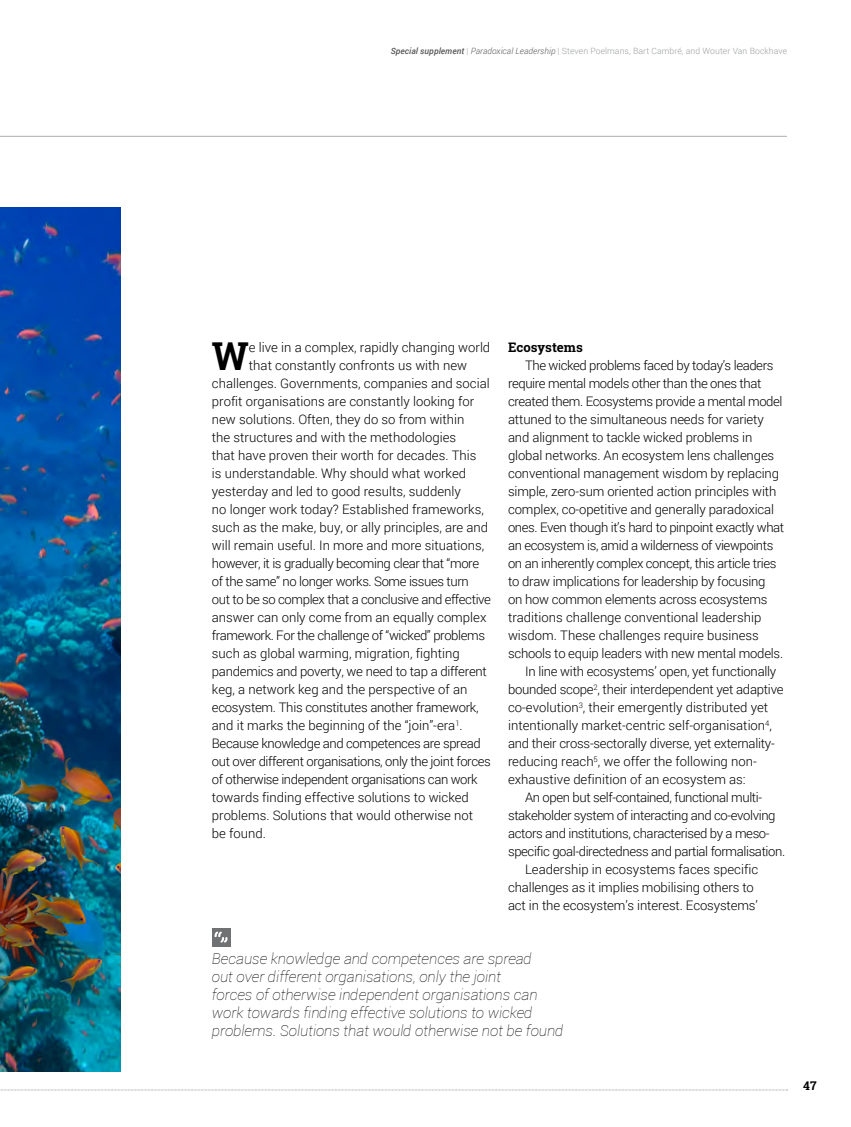
<style>
.page{position:relative;width:851px;height:1127px;background:#fff}
.page>*{position:absolute;margin:0;border:0;box-sizing:border-box;transform-origin:0 0}
.t1{font:700 38.4px "Roboto Slab";color:#000}
.t2{font:italic 100 15px/18px "Roboto";color:#000}
.t3{font:300 13.2px "Roboto";letter-spacing:-.01em;color:#000}
.t4{font:300 13.2px "Roboto";letter-spacing:-.03em;color:#000}
.t5{font:700 13.2px "Roboto Slab";color:#000}
.t6{font:700 12px "Roboto Slab";color:#000}
.t7{font:300 8.7px "Roboto";letter-spacing:.01em;color:#9c9e9f}
.s1{font-weight:500;font-style:italic;color:#58585a}
.s2{font-style:italic;color:#58585a}
</style>
<div class="page">
<svg style="left:0;top:1089px;width:787px;height:1px"></svg>
<hr style="left:0;top:136px;width:786px;height:1px;background:#b1b3b4">
<img style="left:0;top:208px;width:121px;height:864px">
<div style="left:212px;top:928px;width:18px;height:18px;background:#707172"></div>
<svg style="left:214px;top:931px;width:13px;height:11px"></svg>
<p class="t7" style="left:390px;top:45px;width:398px"><span class="s1">Special supplement</span> | <span class="s2">Paradoxical Leadership</span> | Steven Poelmans, Bart Cambré, and Wouter Van Bockhave</p>
<h1 class="t1" style="left:212px;top:330px;width:39px">W</h1>
<p class="t3" style="left:249px;top:338px;width:243px">e live in a complex, rapidly changing world</p>
<p class="t3" style="left:249px;top:356px;width:220px">that constantly confronts us with new</p>
<p class="t3" style="left:212px;top:374px;width:279px">challenges. Governments, companies and social</p>
<p class="t3" style="left:212px;top:392px;width:264px">profit organisations are constantly looking for</p>
<p class="t3" style="left:212px;top:410px;width:254px">new solutions. Often, they do so from within</p>
<p class="t3" style="left:212px;top:428px;width:246px">the structures and with the methodologies</p>
<p class="t3" style="left:212px;top:446px;width:266px">that have proven their worth for decades. This</p>
<p class="t3" style="left:212px;top:464px;width:256px">is understandable. Why should what worked</p>
<p class="t3" style="left:212px;top:482px;width:250px">yesterday and led to good results, suddenly</p>
<p class="t3" style="left:212px;top:500px;width:273px">no longer work today? Established frameworks,</p>
<p class="t3" style="left:212px;top:518px;width:278px">such as the make, buy, or ally principles, are and</p>
<p class="t3" style="left:212px;top:536px;width:274px">will remain useful. In more and more situations,</p>
<p class="t4" style="left:212px;top:554px;width:269px">however, it is gradually becoming clear that “more</p>
<p class="t4" style="left:212px;top:572px;width:258px">of the same” no longer works. Some issues turn</p>
<p class="t4" style="left:212px;top:590px;width:280px">out to be so complex that a conclusive and effective</p>
<p class="t3" style="left:212px;top:608px;width:276px">answer can only come from an equally complex</p>
<p class="t4" style="left:212px;top:626px;width:274px">framework. For the challenge of “wicked” problems</p>
<p class="t3" style="left:212px;top:644px;width:249px">such as global warming, migration, fighting</p>
<p class="t3" style="left:212px;top:662px;width:276px">pandemics and poverty, we need to tap a different</p>
<p class="t3" style="left:212px;top:680px;width:257px">keg, a network keg and the perspective of an</p>
<p class="t3" style="left:212px;top:698px;width:268px">ecosystem. This constitutes another framework,</p>
<p class="t3" style="left:212px;top:716px;width:252px">and it marks the beginning of the “join”-era<sup>1</sup>.</p>
<p class="t4" style="left:212px;top:734px;width:270px">Because knowledge and competences are spread</p>
<p class="t4" style="left:212px;top:752px;width:280px">out over different organisations, only the joint forces</p>
<p class="t4" style="left:212px;top:770px;width:267px">of otherwise independent organisations can work</p>
<p class="t3" style="left:212px;top:788px;width:258px">towards finding effective solutions to wicked</p>
<p class="t3" style="left:212px;top:806px;width:263px">problems. Solutions that would otherwise not</p>
<p class="t3" style="left:212px;top:824px;width:55px">be found.</p>
<p class="t5" style="left:508px;top:338px;width:76px">Ecosystems</p>
<p class="t4" style="left:525px;top:356px;width:250px">The wicked problems faced by today’s leaders</p>
<p class="t4" style="left:508px;top:374px;width:255px">require mental models other than the ones that</p>
<p class="t4" style="left:508px;top:392px;width:276px">created them. Ecosystems provide a mental model</p>
<p class="t3" style="left:508px;top:410px;width:257px">attuned to the simultaneous needs for variety</p>
<p class="t3" style="left:508px;top:428px;width:246px">and alignment to tackle wicked problems in</p>
<p class="t3" style="left:508px;top:446px;width:268px">global networks. An ecosystem lens challenges</p>
<p class="t3" style="left:508px;top:464px;width:272px">conventional management wisdom by replacing</p>
<p class="t3" style="left:508px;top:482px;width:270px">simple, zero-sum oriented action principles with</p>
<p class="t3" style="left:508px;top:500px;width:267px">complex, co-opetitive and generally paradoxical</p>
<p class="t4" style="left:508px;top:518px;width:278px">ones. Even though it’s hard to pinpoint exactly what</p>
<p class="t4" style="left:508px;top:536px;width:267px">an ecosystem is, amid a wilderness of viewpoints</p>
<p class="t4" style="left:508px;top:554px;width:270px">on an inherently complex concept, this article tries</p>
<p class="t3" style="left:508px;top:572px;width:259px">to draw implications for leadership by focusing</p>
<p class="t3" style="left:508px;top:590px;width:261px">on how common elements across ecosystems</p>
<p class="t3" style="left:508px;top:608px;width:255px">traditions challenge conventional leadership</p>
<p class="t3" style="left:508px;top:626px;width:252px">wisdom. These challenges require business</p>
<p class="t3" style="left:508px;top:644px;width:276px">schools to equip leaders with new mental models.</p>
<p class="t3" style="left:525px;top:662px;width:253px">In line with ecosystems’ open, yet functionally</p>
<p class="t3" style="left:508px;top:680px;width:277px">bounded scope<sup>2</sup>, their interdependent yet adaptive</p>
<p class="t3" style="left:508px;top:698px;width:262px">co-evolution<sup>3</sup>, their emergently distributed yet</p>
<p class="t3" style="left:508px;top:716px;width:265px">intentionally market-centric self-organisation<sup>4</sup>,</p>
<p class="t3" style="left:508px;top:734px;width:268px">and their cross-sectorally diverse, yet externality-</p>
<p class="t3" style="left:508px;top:752px;width:250px">reducing reach<sup>5</sup>, we offer the following non-</p>
<p class="t3" style="left:508px;top:770px;width:239px">exhaustive definition of an ecosystem as:</p>
<p class="t4" style="left:525px;top:788px;width:239px">An open but self-contained, functional multi-</p>
<p class="t4" style="left:508px;top:806px;width:269px">stakeholder system of interacting and co-evolving</p>
<p class="t4" style="left:508px;top:824px;width:263px">actors and institutions, characterised by a meso-</p>
<p class="t4" style="left:508px;top:842px;width:278px">specific goal-directedness and partial formalisation.</p>
<p class="t3" style="left:525px;top:860px;width:234px">Leadership in ecosystems faces specific</p>
<p class="t3" style="left:508px;top:878px;width:247px">challenges as it implies mobilising others to</p>
<p class="t3" style="left:508px;top:896px;width:251px">act in the ecosystem’s interest. Ecosystems’</p>
<p class="t2" style="left:212px;top:949px;width:353px">Because knowledge and competences are spread<br>out over different organisations, only the joint<br>forces of otherwise independent organisations can work towards finding effective solutions to wicked problems. Solutions that would otherwise not be found</p>
<p class="t6" style="left:803px;top:1077px;width:15px">47</p>
</div>
